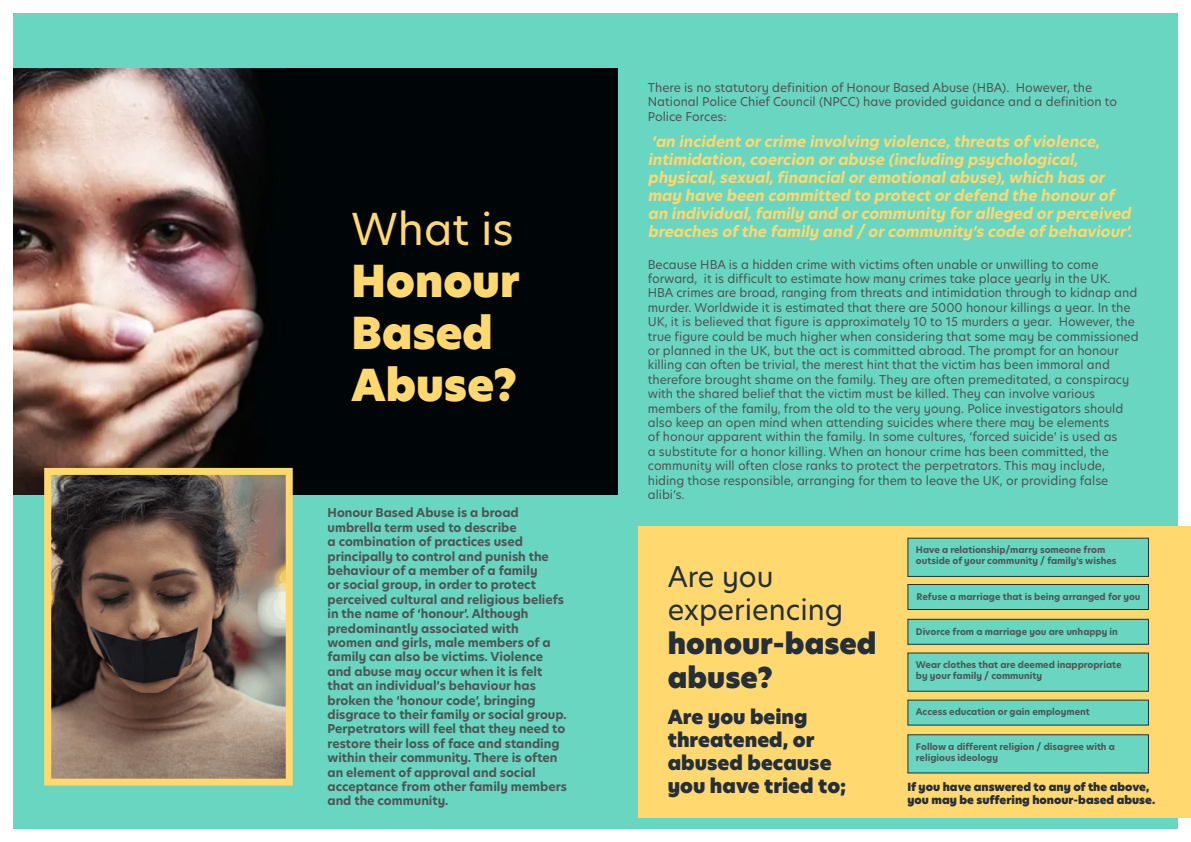
<style>
.page{position:relative;width:1191px;height:842px;background:#fff}
.page>*{position:absolute;margin:0;border:0;box-sizing:border-box;transform-origin:0 0}
.t1{font:43.2px/51.8px "Hero Junior Super";color:#ffd86f}
.t2{font:43.2px "Hero Junior";color:#ffd86f}
.t3{font:28.1px/33.7px "Hero Junior";color:#242f3a}
.t4{font:28.1px/33.7px "Hero Junior Super";color:#242f3a}
.t5{font:19.2px/23.1px "Hero Junior Super";color:#242f3a}
.t6{font:italic 700 15px/18px "Hero Junior";color:#ffd86f}
.t7{font:12px/14.4px "Hero Junior";color:#4f5456}
.t8{font:700 12px/14.4px "Hero Junior";color:#4f5456}
.t9{font:11px/13.2px "Hero Junior Super";color:#242f3a}
.t10{font:700 9px/10.8px "Hero Junior";color:#4f5456}
</style>
<div class="page">
<div style="left:14px;top:14px;width:1163px;height:814px;background:#69d6c2"></div>
<img style="left:14px;top:68px;width:604px;height:426px">
<img style="left:52px;top:476px;width:233px;height:302px">
<div style="left:44px;top:468px;width:249px;height:318px;border:7px solid #ffd86f"></div>
<div style="left:638px;top:527px;width:553px;height:291px;background:#ffd86f"></div>
<div style="left:907px;top:538px;width:242px;height:39px;background:#69d6c2;border:1px solid #242f3a"></div>
<div style="left:907px;top:584px;width:242px;height:26px;background:#69d6c2;border:1px solid #242f3a"></div>
<div style="left:907px;top:619px;width:242px;height:26px;background:#69d6c2;border:1px solid #242f3a"></div>
<div style="left:907px;top:652px;width:242px;height:40px;background:#69d6c2;border:1px solid #242f3a"></div>
<div style="left:907px;top:700px;width:242px;height:26px;background:#69d6c2"></div>
<div style="left:907px;top:734px;width:242px;height:39px;background:#69d6c2;border:1px solid #242f3a"></div>
<h1 class="t2" style="left:351px;top:200px;width:164px">What is</h1>
<h1 class="t1" style="left:351px;top:256px;width:170px">Honour<br>Based<br>Abuse?</h1>
<p class="t8" style="left:327px;top:506px;width:241px">Honour Based Abuse is a broad umbrella term used to describe<br>a combination of practices used principally to control and punish the behaviour of a member of a family<br>or social group, in order to protect perceived cultural and religious beliefs in the name of ‘honour’. Although predominantly associated with<br>women and girls, male members of a family can also be victims. Violence and abuse may occur when it is felt that an individual’s behaviour has broken the ‘honour code’, bringing disgrace to their family or social group.<br>Perpetrators will feel that they need to restore their loss of face and standing within their community. There is often an element of approval and social acceptance from other family members and the community.</p>
<p class="t7" style="left:648px;top:80px;width:471px">There is no statutory definition of Honour Based Abuse (HBA). However, the<br>National Police Chief Council (NPCC) have provided guidance and a definition to<br>Police Forces:</p>
<p class="t6" style="left:648px;top:133px;width:489px">‘an incident orcrime involving violence,threats ofviolence, intimidation,coercion orabuse (including psychological, physical,sexual,financialoremotionalabuse),which has or may have been committed to protect ordefend the honourof an individual,family and orcommunity foralleged orperceived breaches ofthe family and / orcommunity’s code ofbehaviour’.</p>
<p class="t7" style="left:648px;top:257px;width:492px">Because HBA is a hidden crime with victims often unable or unwilling to come forward, it is difficult to estimate how many crimes take place yearly in the UK.<br>HBA crimes are broad, ranging from threats and intimidation through to kidnap and murder. Worldwide it is estimated that there are 5000 honour killings a year. In the UK, it is believed that figure is approximately 10 to 15 murders a year. However, the true figure could be much higher when considering that some may be commissioned or planned in the UK, but the act is committed abroad. The prompt for an honour killing can often be trivial, the merest hint that the victim has been immoral and therefore brought shame on the family. They are often premeditated, a conspiracy with the shared belief that the victim must be killed. They can involve various members of the family, from the old to the very young. Police investigators should also keep an open mind when attending suicides where there may be elements<br>of honour apparent within the family. In some cultures, ‘forced suicide’ is used as<br>a substitute for a honor killing. When an honour crime has been committed, the community will often close ranks to protect the perpetrators. This may include, hiding those responsible, arranging for them to leave the UK, or providing false alibi’s.</p>
<h2 class="t3" style="left:668px;top:559px;width:177px">Are you experiencing</h2>
<h2 class="t4" style="left:668px;top:627px;width:210px">honour-based abuse?</h2>
<h3 class="t5" style="left:668px;top:706px;width:180px">Are you being threatened, or abused because you have tried to;</h3>
<p class="t10" style="left:916px;top:545px;width:202px">Have a relationship/marry someone from outside of your community / family's wishes</p>
<p class="t10" style="left:916px;top:591px;width:225px">Refuse a marriage that is being arranged for you</p>
<p class="t10" style="left:916px;top:626px;width:204px">Divorce from a marriage you are unhappy in</p>
<p class="t10" style="left:916px;top:659px;width:207px">Wear clothes that are deemed inappropriate by your family / community</p>
<p class="t10" style="left:916px;top:707px;width:175px">Access education or gain employment</p>
<p class="t10" style="left:916px;top:741px;width:201px">Follow a different religion / disagree with a religious ideology</p>
<p class="t9" style="left:907px;top:780px;width:249px">If you have answered to any of the above, you may be suffering honour-based abuse.</p>
</div>
